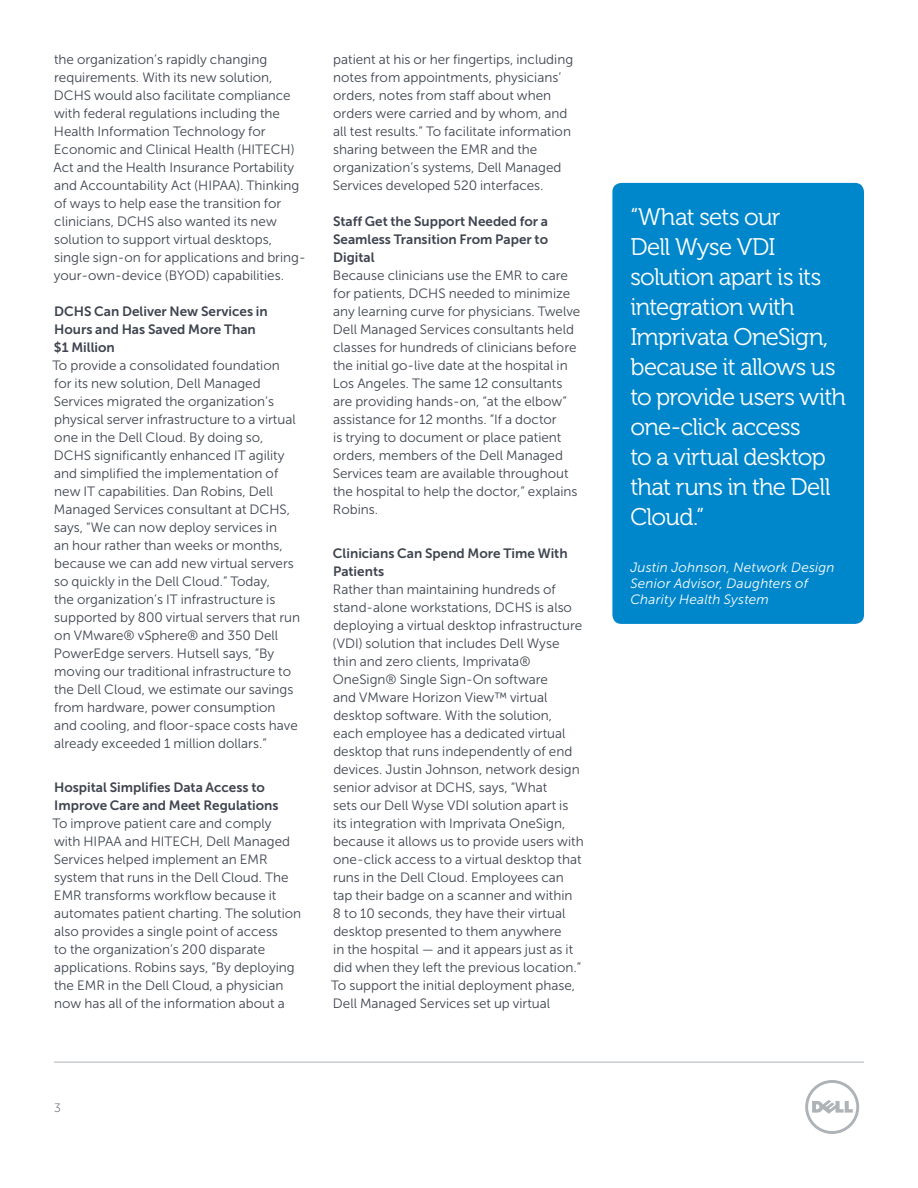
<style>
.page{position:relative;width:918px;height:1188px;background:#fff}
.page>*{position:absolute;margin:0;border:0;box-sizing:border-box;transform-origin:0 0}
.t1{font:24px/30px "Museo For Dell 300";letter-spacing:-.03em;color:#fff}
.t2{font:13.5px/18px "Museo Sans For Dell 300";color:#3e444f}
.t3{font:13.5px/18px "Museo Sans For Dell 700";color:#3e444f}
.t4{font:italic 13.5px/16.5px "Museo Sans For Dell 300";letter-spacing:.015em;color:#fff}
.t5{font:12px "Museo Sans For Dell 100";color:#3e444f}
</style>
<div class="page">
<hr style="left:54px;top:1062px;width:810px;height:1px;background:#aeb3b8">
<svg style="left:805px;top:1080px;width:54px;height:54px"></svg>
<div style="left:612px;top:183px;width:252px;height:441px;background:#0087cb;border-radius:9px"></div>
<p class="t2" style="left:54px;top:50px;width:254px">the organization’s rapidly changing requirements. With its new solution, DCHS would also facilitate compliance with federal regulations including the Health Information Technology for Economic and Clinical Health (HITECH)<br>Act and the Health Insurance Portability and Accountability Act (HIPAA). Thinking of ways to help ease the transition for clinicians, DCHS also wanted its new solution to support virtual desktops, single sign-on for applications and bring&shy;your-own-device (BYOD) capabilities.</p>
<p class="t3" style="left:54px;top:302px;width:215px">DCHS Can Deliver New Services in<br>Hours and Has Saved More Than $1 Million</p>
<p class="t2" style="left:52px;top:356px;width:249px">To provide a consolidated foundation for its new solution, Dell Managed Services migrated the organization’s physical server infrastructure to a virtual one in the Dell Cloud. By doing so, DCHS significantly enhanced IT agility and simplified the implementation of new IT capabilities. Dan Robins, Dell Managed Services consultant at DCHS, says, “We can now deploy services in<br>an hour rather than weeks or months, because we can add new virtual servers so quickly in the Dell Cloud.” Today,<br>the organization’s IT infrastructure is supported by 800 virtual servers that run on VMware® vSphere® and 350 Dell PowerEdge servers. Hutsell says, “By moving our traditional infrastructure to the Dell Cloud, we estimate our savings from hardware, power consumption and cooling, and floor-space costs have already exceeded 1 million dollars.”</p>
<p class="t3" style="left:54px;top:778px;width:226px">Hospital Simplifies Data Access to<br>Improve Care and Meet Regulations</p>
<p class="t2" style="left:52px;top:814px;width:250px">To improve patient care and comply with HIPAA and HITECH, Dell Managed Services helped implement an EMR system that runs in the Dell Cloud. The EMR transforms workflow because it automates patient charting. The solution also provides a single point of access<br>to the organization’s 200 disparate applications. Robins says, “By deploying the EMR in the Dell Cloud, a physician now has all of the information about a</p>
<p class="t2" style="left:333px;top:50px;width:242px">patient at his or her fingertips, including notes from appointments, physicians’ orders, notes from staff about when orders were carried and by whom, and all test results.” To facilitate information sharing between the EMR and the organization’s systems, Dell Managed Services developed 520 interfaces.</p>
<p class="t3" style="left:333px;top:212px;width:217px;text-align:justify">Staff Get the Support Needed for a Seamless Transition From Paper to Digital</p>
<p class="t2" style="left:333px;top:266px;width:249px">Because clinicians use the EMR to care for patients, DCHS needed to minimize any learning curve for physicians. Twelve Dell Managed Services consultants held classes for hundreds of clinicians before the initial go-live date at the hospital in Los Angeles. The same 12 consultants are providing hands-on, “at the elbow” assistance for 12 months. “If a doctor<br>is trying to document or place patient orders, members of the Dell Managed Services team are available throughout the hospital to help the doctor,” explains Robins.</p>
<p class="t3" style="left:333px;top:544px;width:236px">Clinicians Can Spend More Time With<br>Patients</p>
<p class="t2" style="left:331px;top:580px;width:254px">Rather than maintaining hundreds of stand-alone workstations, DCHS is also deploying a virtual desktop infrastructure (VDI) solution that includes Dell Wyse thin and zero clients, Imprivata® OneSign® Single Sign-On software<br>and VMware Horizon View™ virtual desktop software. With the solution,<br>each employee has a dedicated virtual desktop that runs independently of end devices. Justin Johnson, network design senior advisor at DCHS, says, “What<br>sets our Dell Wyse VDI solution apart is<br>its integration with Imprivata OneSign, because it allows us to provide users with one-click access to a virtual desktop that runs in the Dell Cloud. Employees can tap their badge on a scanner and within<br>8 to 10 seconds, they have their virtual desktop presented to them anywhere<br>in the hospital — and it appears just as it did when they left the previous location.” To support the initial deployment phase, Dell Managed Services set up virtual</p>
<p class="t5" style="left:54px;top:1101px;width:8px">3</p>
<h1 class="t1" style="left:630px;top:202px;width:217px">“What sets our<br>Dell Wyse VDI solution apart is its integration with<br>Imprivata OneSign, because it allows us to provide users with one-click access<br>to a virtual desktop that runs in the Dell<br>Cloud.”</h1>
<p class="t4" style="left:630px;top:559px;width:206px">Justin Johnson, Network Design<br>Senior Advisor, Daughters of<br>Charity Health System</p>
</div>
